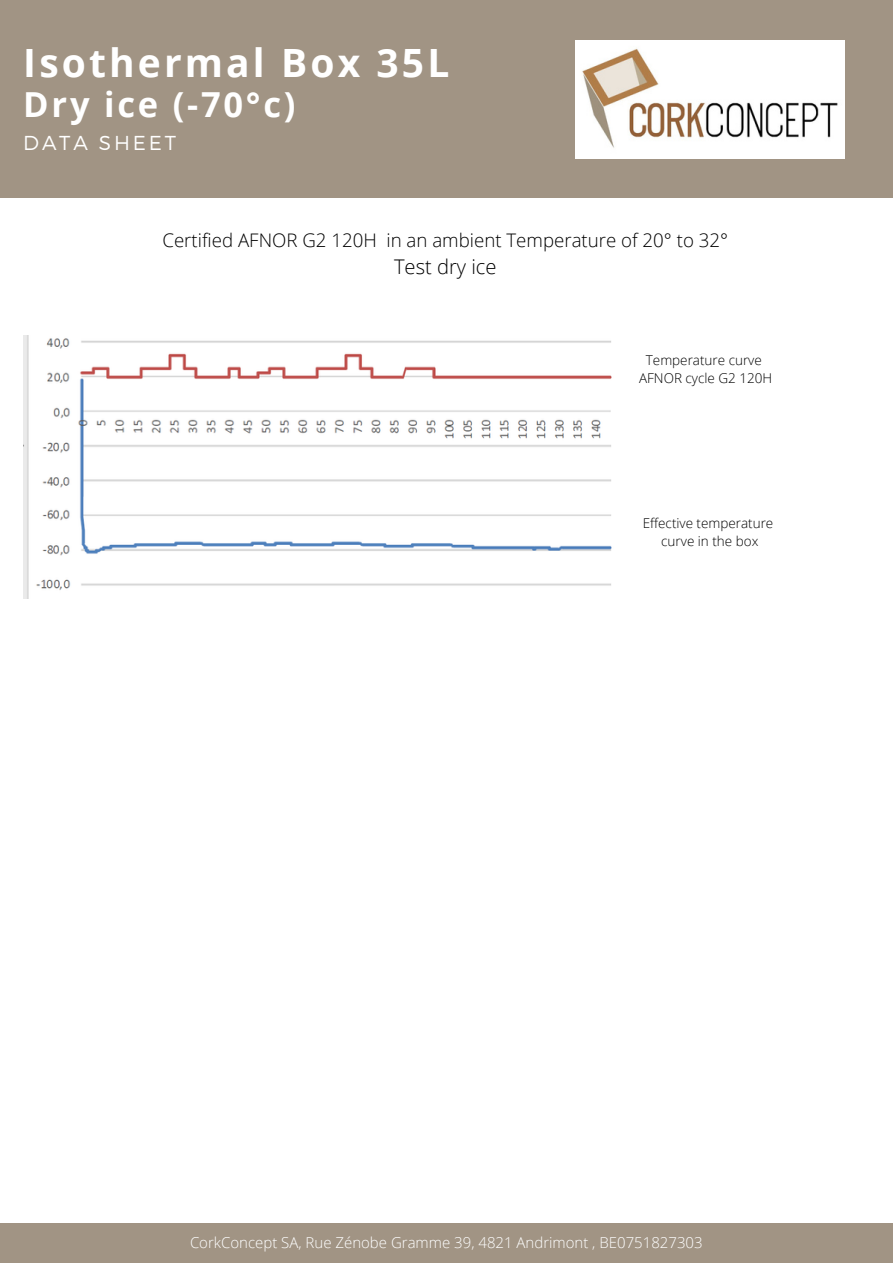
<style>
.page{position:relative;width:893px;height:1264px;background:#fff}
.page>*{position:absolute;margin:0;border:0;box-sizing:border-box;transform-origin:0 0}
.t1{font:700 39px "Open Sans";letter-spacing:.08em;color:#fff}
.t2{font:700 34.5px "Open Sans";letter-spacing:.08em;color:#fff}
.t3{font:300 20.25px "Open Sans";color:#000}
.t4{font:300 20.1px "Montserrat";letter-spacing:.14em;color:#fff}
.t5{font:300 18.75px "Open Sans";color:#000}
.t6{font:300 15px "Open Sans";color:#fff}
.t7{font:300 13.5px/18px "Open Sans";color:#000;text-align:center}
</style>
<div class="page">
<div style="left:0;top:1223px;width:892px;height:39px;background:#a19484"></div>
<div style="left:0;top:0;width:892px;height:198px;background:#a19484"></div>
<img style="left:575px;top:40px;width:269px;height:118px">
<img style="left:23px;top:336px;width:589px;height:263px">
<h1 class="t1" style="left:23px;top:36px;width:427px">Isothermal Box 35L</h1>
<h2 class="t2" style="left:23px;top:80px;width:274px">Dry ice (-70°c)</h2>
<h3 class="t4" style="left:23px;top:130px;width:154px">DATA SHEET</h3>
<h3 class="t5" style="left:162px;top:227px;width:567px">Certified AFNOR G2 120H in an ambient Temperature of 20° to 32°</h3>
<h3 class="t3" style="left:394px;top:252px;width:104px">Test dry ice</h3>
<p class="t7" style="left:639px;top:351px;width:135px">Temperature curve<br>AFNOR cycle G2 120H</p>
<p class="t7" style="left:642px;top:514px;width:132px">Effective temperature curve in the box</p>
<p class="t6" style="left:190px;top:1232px;width:514px">CorkConcept SA, Rue Zénobe Gramme 39, 4821 Andrimont , BE0751827303</p>
</div>
